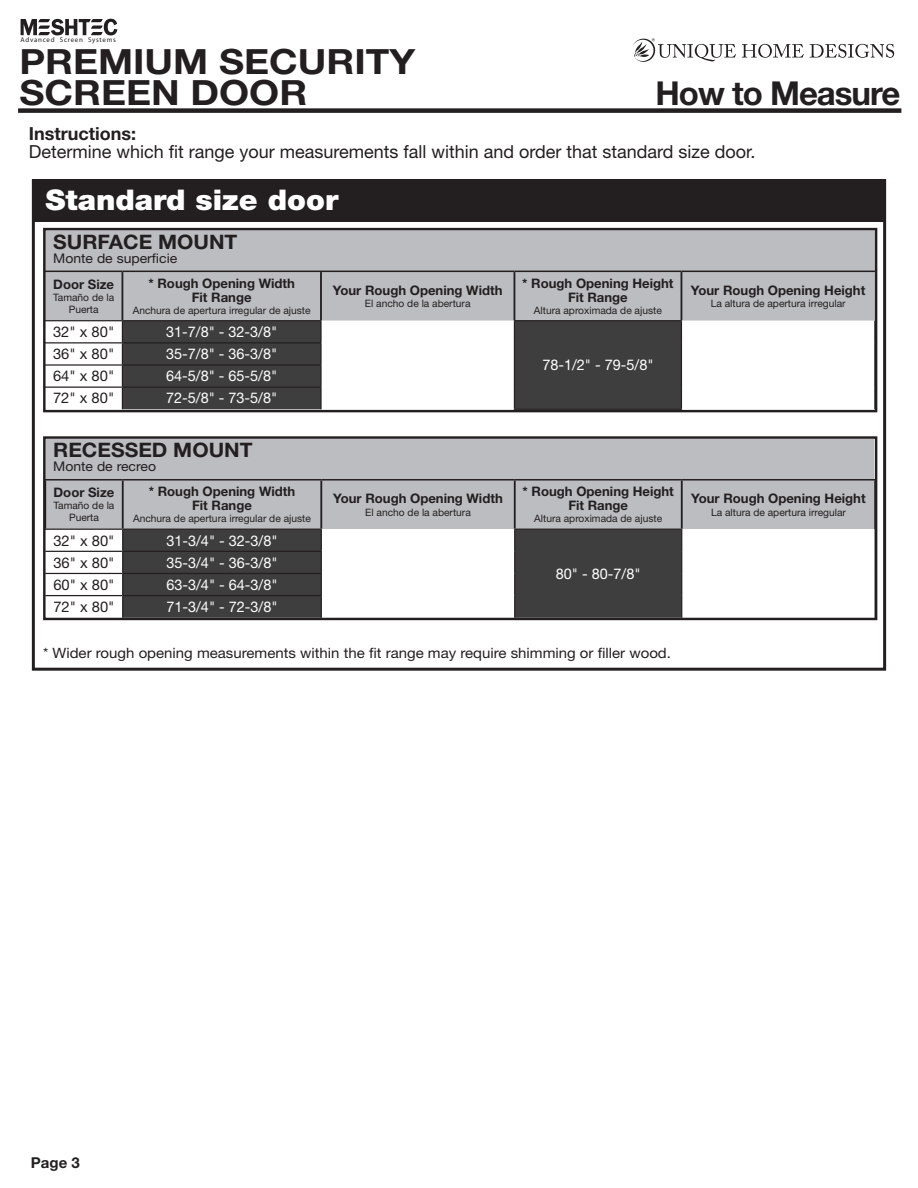
<style>
.page{position:relative;width:918px;height:1188px;background:#fff}
.page>*{position:absolute;margin:0;border:0;box-sizing:border-box;transform-origin:0 0}
.t1{font:700 34.8px/31px "Helvetica Neue LT Std";color:#231f20;scale:1.11 1}
.t2{font:700 33px "Helvetica Neue LT Std";letter-spacing:-.03em;color:#231f20}
.t3{font:900 28.5px "Helvetica Neue LT Std";color:#fff;scale:1.05 1}
.t4{font:700 19.95px "Helvetica Neue LT Std";color:#231f20;scale:1.05 1}
.t5{font:18px/18px "Helvetica Neue LT Std";color:#231f20}
.t6{font:700 15px "Helvetica Neue LT Std";color:#231f20}
.t7{font:14.7px "Helvetica Neue LT Std";color:#fff}
.t8{font:14.7px "Helvetica Neue LT Std";color:#231f20}
.t9{font:14.25px "Helvetica Neue LT Std";color:#231f20;scale:1.05 1}
.t10{font:13.35px "Helvetica Neue LT Std";color:#231f20;scale:1.05 1}
.t11{font:700 13.2px/13.8px "Helvetica Neue LT Std";color:#231f20;text-align:center}
.t12{font:10.2px/12.3px "Helvetica Neue LT Std";color:#231f20;text-align:center}
.t13{font:6.9px "Myriad Pro";letter-spacing:.1em;color:#231f20}
.s1{font-weight:700}
</style>
<div class="page">
<div style="left:32px;top:179px;width:854px;height:43px;background:#231f20"></div>
<div style="left:32px;top:179px;width:854px;height:492px;border:3px solid #231f20"></div>
<div style="left:46px;top:231px;width:828px;height:90px;background:#bcbdc0"></div>
<svg style="left:46px;top:321px;width:637px;height:88px"></svg>
<svg style="left:123px;top:321px;width:558px;height:88px;fill:#3e3e3f"></svg>
<hr style="left:45px;top:320px;width:77px;height:1px;background:#231f20">
<hr style="left:122px;top:320px;width:200px;height:1px;background:#231f20">
<hr style="left:45px;top:342px;width:77px;height:1px;background:#231f20">
<hr style="left:122px;top:342px;width:200px;height:1px;background:#231f20">
<hr style="left:45px;top:364px;width:77px;height:2px;background:#231f20">
<hr style="left:122px;top:364px;width:200px;height:2px;background:#231f20">
<hr style="left:45px;top:387px;width:77px;height:1px;background:#231f20">
<hr style="left:122px;top:387px;width:200px;height:1px;background:#231f20">
<svg style="left:122px;top:321px;width:1px;height:88px"></svg>
<hr style="left:320px;top:388px;width:2px;height:21px;background:#231f20">
<hr style="left:45px;top:271px;width:77px;height:1px;background:#231f20">
<hr style="left:122px;top:271px;width:199px;height:1px;background:#231f20">
<hr style="left:321px;top:271px;width:193px;height:1px;background:#231f20">
<hr style="left:514px;top:271px;width:167px;height:1px;background:#231f20">
<hr style="left:681px;top:271px;width:194px;height:1px;background:#231f20">
<hr style="left:122px;top:272px;width:1px;height:48px;background:#231f20">
<hr style="left:320px;top:272px;width:2px;height:48px;background:#231f20">
<hr style="left:514px;top:272px;width:1px;height:48px;background:#231f20">
<hr style="left:681px;top:272px;width:1px;height:48px;background:#231f20">
<hr style="left:320px;top:321px;width:2px;height:21px;background:#231f20">
<svg style="left:514px;top:321px;width:1px;height:88px"></svg>
<hr style="left:514px;top:320px;width:168px;height:1px;background:#231f20">
<hr style="left:320px;top:343px;width:2px;height:21px;background:#231f20">
<hr style="left:320px;top:366px;width:2px;height:21px;background:#231f20">
<svg style="left:681px;top:321px;width:1px;height:88px"></svg>
<div style="left:43px;top:228px;width:834px;height:184px;border:2px solid #231f20"></div>
<div style="left:46px;top:439px;width:828px;height:90px;background:#bcbdc0"></div>
<svg style="left:46px;top:529px;width:637px;height:88px"></svg>
<svg style="left:123px;top:529px;width:558px;height:88px;fill:#3e3e3f"></svg>
<hr style="left:44px;top:529px;width:79px;height:1px;background:#231f20">
<hr style="left:45px;top:551px;width:78px;height:1px;background:#231f20">
<hr style="left:45px;top:573px;width:78px;height:1px;background:#231f20">
<hr style="left:45px;top:595px;width:78px;height:1px;background:#231f20">
<hr style="left:44px;top:479px;width:79px;height:2px;background:#231f20">
<hr style="left:123px;top:479px;width:198px;height:2px;background:#231f20">
<hr style="left:321px;top:479px;width:194px;height:2px;background:#231f20">
<hr style="left:515px;top:479px;width:167px;height:2px;background:#231f20">
<hr style="left:682px;top:479px;width:194px;height:2px;background:#231f20">
<hr style="left:122px;top:481px;width:2px;height:48px;background:#231f20">
<hr style="left:320px;top:481px;width:2px;height:48px;background:#231f20">
<hr style="left:514px;top:481px;width:2px;height:48px;background:#231f20">
<hr style="left:681px;top:481px;width:2px;height:48px;background:#231f20">
<svg style="left:321px;top:530px;width:1px;height:87px"></svg>
<hr style="left:123px;top:529px;width:199px;height:1px;background:#231f20">
<hr style="left:123px;top:551px;width:199px;height:1px;background:#231f20">
<hr style="left:123px;top:573px;width:199px;height:1px;background:#231f20">
<hr style="left:123px;top:595px;width:199px;height:1px;background:#231f20">
<svg style="left:122px;top:530px;width:1px;height:87px"></svg>
<hr style="left:514px;top:529px;width:168px;height:1px;background:#231f20">
<svg style="left:514px;top:530px;width:1px;height:87px"></svg>
<svg style="left:681px;top:530px;width:1px;height:87px"></svg>
<div style="left:43px;top:436px;width:834px;height:184px;border:2px solid #231f20"></div>
<div style="left:18px;top:108px;width:883px;height:5px;background:#231f20"></div>
<svg style="left:742px;top:44px;width:62px;height:14px"></svg>
<svg style="left:810px;top:44px;width:84px;height:14px"></svg>
<svg style="left:633px;top:38px;width:103px;height:24px"></svg>
<svg style="left:21px;top:19px;width:96px;height:16px"></svg>
<p class="t13" style="left:21px;top:35px;width:97px">Advanced Screen Systems</p>
<p class="t1" style="left:19px;top:45px;width:358px">PREMIUM SECURITY<br>SCREEN DOOR</p>
<p class="t2" style="left:655px;top:73px;width:247px">How to Measure</p>
<p class="t5" style="left:29px;top:125px;width:728px"><span class="s1">Instructions:<br></span>Determine which fit range your measurements fall within and order that standard size door.</p>
<p class="t3" style="left:46px;top:183px;width:280px">Standard size door</p>
<p class="t4" style="left:53px;top:229px;width:177px">SURFACE MOUNT</p>
<p class="t10" style="left:53px;top:250px;width:120px">Monte de superficie</p>
<p class="t11" style="left:53px;top:277px;width:62px">Door Size</p>
<p class="t12" style="left:53px;top:291px;width:62px">Tamaño de la<br>Puerta</p>
<p class="t11" style="left:149px;top:276px;width:148px">* Rough Opening Width<br>Fit Range</p>
<p class="t12" style="left:133px;top:304px;width:179px">Anchura de apertura irregular de ajuste</p>
<p class="t8" style="left:53px;top:323px;width:63px">32" x 80"</p>
<p class="t7" style="left:166px;top:323px;width:113px">31-7/8" - 32-3/8"</p>
<p class="t8" style="left:53px;top:345px;width:63px">36" x 80"</p>
<p class="t7" style="left:166px;top:345px;width:113px">35-7/8" - 36-3/8"</p>
<p class="t8" style="left:53px;top:367px;width:63px">64" x 80"</p>
<p class="t7" style="left:166px;top:367px;width:113px">64-5/8" - 65-5/8"</p>
<p class="t8" style="left:53px;top:389px;width:63px">72" x 80"</p>
<p class="t7" style="left:166px;top:389px;width:113px">72-5/8" - 73-5/8"</p>
<p class="t4" style="left:53px;top:438px;width:191px">RECESSED MOUNT</p>
<p class="t10" style="left:53px;top:458px;width:99px">Monte de recreo</p>
<p class="t11" style="left:54px;top:485px;width:62px">Door Size</p>
<p class="t12" style="left:54px;top:499px;width:62px">Tamaño de la<br>Puerta</p>
<p class="t11" style="left:149px;top:484px;width:148px">* Rough Opening Width<br>Fit Range</p>
<p class="t12" style="left:133px;top:512px;width:179px">Anchura de apertura irregular de ajuste</p>
<p class="t8" style="left:53px;top:532px;width:63px">32" x 80"</p>
<p class="t7" style="left:166px;top:532px;width:113px">31-3/4" - 32-3/8"</p>
<p class="t8" style="left:53px;top:554px;width:63px">36" x 80"</p>
<p class="t7" style="left:166px;top:554px;width:113px">35-3/4" - 36-3/8"</p>
<p class="t8" style="left:53px;top:576px;width:63px">60" x 80"</p>
<p class="t7" style="left:166px;top:576px;width:113px">63-3/4" - 64-3/8"</p>
<p class="t8" style="left:53px;top:598px;width:63px">72" x 80"</p>
<p class="t7" style="left:166px;top:598px;width:113px">71-3/4" - 72-3/8"</p>
<p class="t11" style="left:333px;top:283px;width:171px">Your Rough Opening Width</p>
<p class="t12" style="left:365px;top:297px;width:107px">El ancho de la abertura</p>
<p class="t11" style="left:522px;top:276px;width:153px">* Rough Opening Height<br>Fit Range</p>
<p class="t12" style="left:534px;top:304px;width:129px">Altura aproximada de ajuste</p>
<p class="t7" style="left:542px;top:356px;width:113px">78-1/2" - 79-5/8"</p>
<p class="t11" style="left:333px;top:492px;width:171px">Your Rough Opening Width</p>
<p class="t12" style="left:365px;top:506px;width:107px">El ancho de la abertura</p>
<p class="t11" style="left:523px;top:484px;width:153px">* Rough Opening Height<br>Fit Range</p>
<p class="t12" style="left:534px;top:512px;width:129px">Altura aproximada de ajuste</p>
<p class="t7" style="left:556px;top:565px;width:86px">80" - 80-7/8"</p>
<p class="t9" style="left:43px;top:644px;width:600px">* Wider rough opening measurements within the fit range may require shimming or filler wood.</p>
<p class="t11" style="left:691px;top:283px;width:176px">Your Rough Opening Height</p>
<p class="t12" style="left:711px;top:297px;width:136px">La altura de apertura irregular</p>
<p class="t11" style="left:691px;top:492px;width:176px">Your Rough Opening Height</p>
<p class="t12" style="left:711px;top:506px;width:136px">La altura de apertura irregular</p>
<p class="t6" style="left:31px;top:1154px;width:50px">Page 3</p>
</div>
